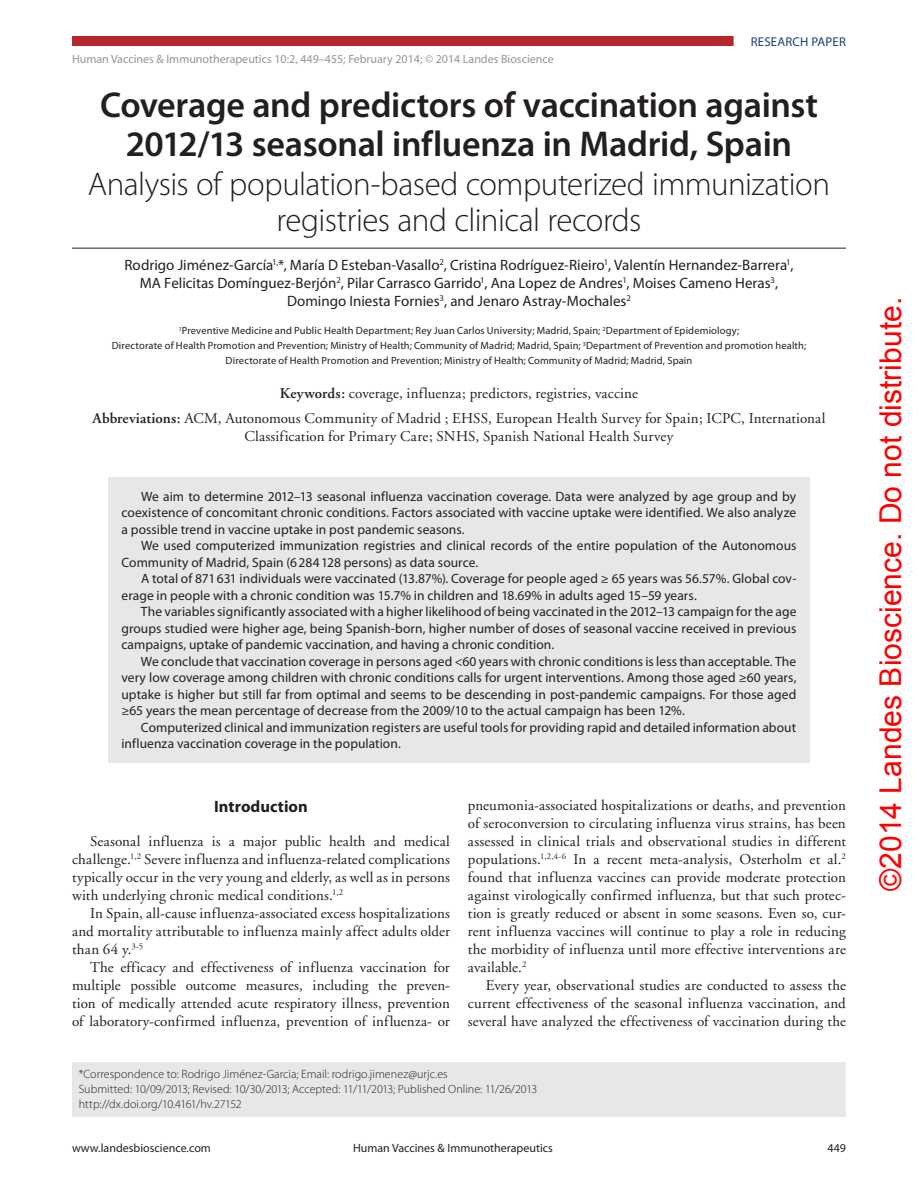
<style>
.page{position:relative;width:918px;height:1188px;background:#fff}
.page>*{position:absolute;margin:0;border:0;box-sizing:border-box;transform-origin:0 0}
.t1{font:600 36px/39px "Myriad Pro";letter-spacing:-.01em;color:#231f20;text-align:center}
.t2{font:300 33px/36px "Myriad Pro";letter-spacing:-.015em;color:#231f20;text-align:center}
.t3{font:30.15px "Arial";color:#f00}
.t4{font:700 16.5px "Myriad Pro";letter-spacing:.005em;color:#231f20}
.t5{font:15px/18px "Adobe Garamond";letter-spacing:.01em;color:#231f20;text-align:justify}
.t6{font:15px/18px "Myriad Pro";color:#231f20;text-align:center}
.t7{font:13.5px/16.5px "Myriad Pro";letter-spacing:.005em;color:#231f20;text-align:justify}
.t8{font:12.75px "Myriad Pro";letter-spacing:.02em;color:#193f7c}
.t9{font:300 12px/15px "Myriad Pro";color:#231f20}
.t10{font:12px "Myriad Pro";color:#939598}
.t11{font:12px "Myriad Pro";color:#231f20}
.t12{font:10.5px/15px "Myriad Pro";letter-spacing:.01em;color:#231f20;text-align:center}
.s1{font-weight:600}
</style>
<div class="page">
<div style="left:72px;top:36px;width:774px;height:10px;background:#b7262b"></div>
<svg style="left:733px;top:36px;width:113px;height:10px"></svg>
<div style="left:72px;top:1062px;width:774px;height:55px;background:#e6e7e9"></div>
<hr style="left:72px;top:248px;width:774px;height:1px;background:#231f20">
<div style="left:108px;top:477px;width:702px;height:285px;background:#e6e7e9"></div>
<p class="t10" style="left:72px;top:52px;width:483px">Human Vaccines &amp; Immunotherapeutics 10:2, 449–455; February 2014; © 2014 Landes Bioscience</p>
<p class="t8" style="left:751px;top:34px;width:94px">Research Paper</p>
<h1 class="t1" style="left:100px;top:85px;width:720px">Coverage and predictors of vaccination against<br>2012/13 seasonal influenza in Madrid, Spain</h1>
<h2 class="t2" style="left:88px;top:165px;width:744px">Analysis of population-based computerized immunization registries and clinical records</h2>
<p class="t6" style="left:125px;top:255px;width:670px">Rodrigo Jiménez-García<sup>1,</sup>*, María D Esteban-Vasallo<sup>2</sup>, Cristina Rodríguez-Rieiro<sup>1</sup>, Valentín Hernandez-Barrera<sup>1</sup>,<br>MA Felicitas Domínguez-Berjón<sup>2</sup>, Pilar Carrasco Garrido<sup>1</sup>, Ana Lopez de Andres<sup>1</sup>, Moises Cameno Heras<sup>3</sup>,<br>Domingo Iniesta Fornies<sup>3</sup>, and Jenaro Astray-Mochales<sup>2</sup></p>
<p class="t12" style="left:112px;top:323px;width:696px"><sup>1</sup>Preventive Medicine and Public Health Department; Rey Juan Carlos University; Madrid, Spain; <sup>2</sup>Department of Epidemiology;<br>Directorate of Health Promotion and Prevention; Ministry of Health; Community of Madrid; Madrid, Spain; <sup>3</sup>Department of Prevention and promotion health;<br>Directorate of Health Promotion and Prevention; Ministry of Health; Community of Madrid; Madrid, Spain</p>
<p class="t5" style="left:92px;top:382px;width:735px;line-height:24.8px;text-align:center"><span class="s1">Keywords:</span> coverage, influenza; predictors, registries, vaccine<br><span class="s1">Abbreviations:</span> ACM, Autonomous Community of Madrid ; EHSS, European Health Survey for Spain; ICPC, International</p>
<p class="t5" style="left:245px;top:428px;width:430px">Classification for Primary Care; SNHS, Spanish National Health Survey</p>
<p class="t7" style="left:122px;top:488px;width:676px;text-indent:19px">We aim to determine 2012–13 seasonal influenza vaccination coverage. Data were analyzed by age group and by coexistence of concomitant chronic conditions. Factors associated with vaccine uptake were identified. We also analyze a possible trend in vaccine uptake in post pandemic seasons.</p>
<p class="t7" style="left:121px;top:537px;width:676px;text-indent:20px">We used computerized immunization registries and clinical records of the entire population of the Autonomous<br>Community of Madrid, Spain (6284128 persons) as data source.</p>
<p class="t7" style="left:121px;top:570px;width:676px;text-indent:20px">A total of 871631 individuals were vaccinated (13.87%). Coverage for people aged ≥ 65 years was 56.57%. Global cov&shy;erage in people with a chronic condition was 15.7% in children and 18.69% in adults aged 15–59 years.</p>
<p class="t7" style="left:121px;top:603px;width:676px;text-indent:19px">The variables significantly associated with a higher likelihood of being vaccinated in the 2012–13 campaign for the age groups studied were higher age, being Spanish-born, higher number of doses of seasonal vaccine received in previous campaigns, uptake of pandemic vaccination, and having a chronic condition.</p>
<p class="t7" style="left:121px;top:653px;width:676px;text-indent:19px">We conclude that vaccination coverage in persons aged &lt;60 years with chronic conditions is less than acceptable. The very low coverage among children with chronic conditions calls for urgent interventions. Among those aged ≥60 years, uptake is higher but still far from optimal and seems to be descending in post-pandemic campaigns. For those aged ≥65 years the mean percentage of decrease from the 2009/10 to the actual campaign has been 12%.</p>
<p class="t7" style="left:121px;top:719px;width:676px;text-indent:20px">Computerized clinical and immunization registers are useful tools for providing rapid and detailed information about influenza vaccination coverage in the population.</p>
<p class="t5" style="left:468px;top:797px;width:380px">pneumonia-associated hospitalizations or deaths, and prevention of seroconversion to circulating influenza virus strains, has been assessed in clinical trials and observational studies in different populations.<sup>1,2,4-6</sup> In a recent meta-analysis, Osterholm et al.<sup>2 </sup>found that influenza vaccines can provide moderate protection against virologically confirmed influenza, but that such protec&shy;tion is greatly reduced or absent in some seasons. Even so, cur&shy;rent influenza vaccines will continue to play a role in reducing the morbidity of influenza until more effective interventions are available.<sup>2</sup></p>
<p class="t5" style="left:468px;top:977px;width:379px;text-indent:18px">Every year, observational studies are conducted to assess the current effectiveness of the seasonal influenza vaccination, and several have analyzed the effectiveness of vaccination during the</p>
<p class="t9" style="left:79px;top:1066px;width:460px">*Correspondence to: Rodrigo Jiménez-Garcia; Email: rodrigo.jimenez@urjc.es<br>Submitted: 10/09/2013; Revised: 10/30/2013; Accepted: 11/11/2013; Published Online: 11/26/2013 http://dx.doi.org/10.4161/hv.27152</p>
<p class="t4" style="left:214px;top:796px;width:95px">Introduction</p>
<p class="t5" style="left:72px;top:833px;width:380px;text-indent:18px">Seasonal influenza is a major public health and medical challenge.<sup>1,2</sup> Severe influenza and influenza-related complications typically occur in the very young and elderly, as well as in persons with underlying chronic medical conditions.<sup>1,2</sup></p>
<p class="t5" style="left:72px;top:905px;width:380px;text-indent:18px">In Spain, all-cause influenza-associated excess hospitalizations and mortality attributable to influenza mainly affect adults older than 64 y.<sup>3-5</sup></p>
<p class="t5" style="left:72px;top:959px;width:379px;text-indent:18px">The efficacy and effectiveness of influenza vaccination for multiple possible outcome measures, including the preven&shy;tion of medically attended acute respiratory illness, prevention of laboratory-confirmed influenza, prevention of influenza- or</p>
<p class="t11" style="left:72px;top:1141px;width:140px">www.landesbioscience.com</p>
<p class="t11" style="left:353px;top:1141px;width:201px">H uman Vaccines &amp; Immunotherapeutics</p>
<p class="t11" style="left:828px;top:1141px;width:20px">449</p>
<h3 class="t3" style="left:871px;top:891px;width:595px;rotate:-90deg">©2014 Landes Bioscience. Do not distribute.</h3>
</div>
